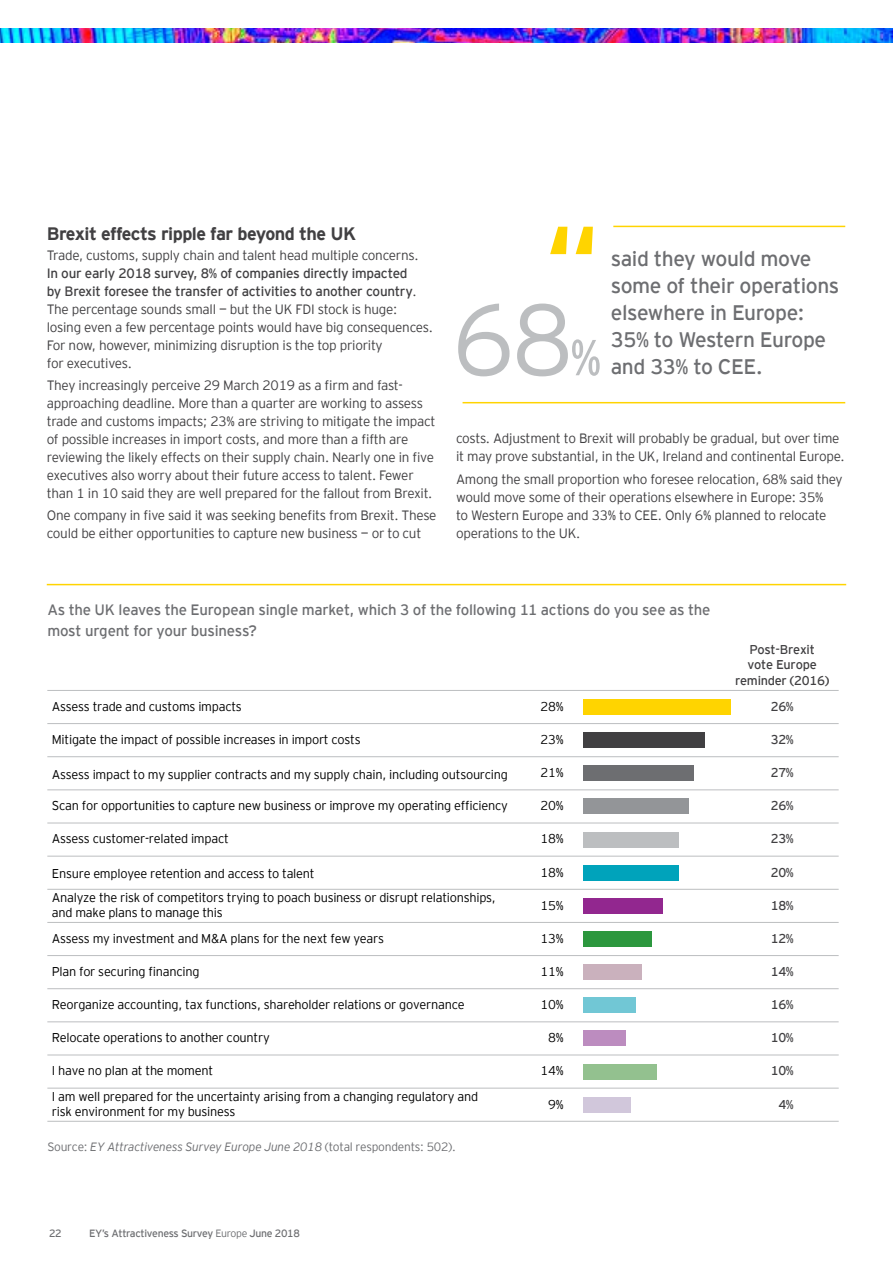
<style>
.page{position:relative;width:893px;height:1263px;background:#fff}
.page>*{position:absolute;margin:0;border:0;box-sizing:border-box;transform-origin:0 0}
.t1{font:300 100.8px "EY Interstate";color:#bcbec0}
.t2{font:21px/27px "EY Interstate";letter-spacing:-.02em;color:#6d6e71}
.t3{font:700 18px "EY Interstate";letter-spacing:-.03em;color:#414042}
.t4{font:15px/21px "EY Interstate";letter-spacing:-.015em;color:#6d6e71}
.t5{font:300 13.5px/18px "EY Interstate";letter-spacing:-.02em;color:#414042}
.t6{font:300 12.75px/15.3px "EY Interstate";letter-spacing:-.02em;color:#000}
.t7{font:12.75px/15.3px "EY Interstate";letter-spacing:-.02em;color:#414042;text-align:center}
.t8{font:italic 300 12px "EY Interstate";letter-spacing:-.02em;color:#6d6e71}
.t9{font:10.5px "EY Interstate";letter-spacing:-.03em;color:#6d6e71}
.s1{font-weight:400}
.s2{font-weight:400;font-size:50.4px}
.s3{font-style:normal}
.s4{font-weight:300}
</style>
<div class="page">
<img style="left:0;top:28px;width:893px;height:14px">
<hr style="left:47px;top:723px;width:792px;height:1px;background:#bcbec0">
<hr style="left:47px;top:756px;width:792px;height:1px;background:#bcbec0">
<hr style="left:47px;top:690px;width:792px;height:1px;background:#bcbec0">
<hr style="left:47px;top:789px;width:792px;height:1px;background:#bcbec0">
<hr style="left:47px;top:823px;width:792px;height:1px;background:#bcbec0">
<hr style="left:47px;top:856px;width:792px;height:1px;background:#bcbec0">
<hr style="left:47px;top:889px;width:792px;height:1px;background:#bcbec0">
<hr style="left:47px;top:922px;width:792px;height:1px;background:#bcbec0">
<hr style="left:47px;top:955px;width:792px;height:1px;background:#bcbec0">
<div style="left:583px;top:699px;width:148px;height:16px;background:#ffd400"></div>
<div style="left:583px;top:732px;width:122px;height:16px;background:#414042"></div>
<div style="left:583px;top:765px;width:111px;height:16px;background:#6d6e71"></div>
<div style="left:583px;top:798px;width:106px;height:16px;background:#939598"></div>
<div style="left:583px;top:832px;width:95px;height:15px;background:#bcbec0"></div>
<div style="left:583px;top:865px;width:95px;height:15px;background:#00a3bb"></div>
<div style="left:583px;top:931px;width:69px;height:16px;background:#2c973e"></div>
<div style="left:583px;top:898px;width:79px;height:16px;background:#92278f"></div>
<div style="left:583px;top:964px;width:58px;height:16px;background:#cab1bd"></div>
<hr style="left:47px;top:988px;width:792px;height:1px;background:#bcbec0">
<hr style="left:47px;top:1021px;width:792px;height:1px;background:#bcbec0">
<div style="left:583px;top:997px;width:53px;height:16px;background:#71c7d5"></div>
<div style="left:583px;top:1030px;width:43px;height:16px;background:#bc8cbf"></div>
<hr style="left:47px;top:1054px;width:792px;height:1px;background:#bcbec0">
<div style="left:583px;top:1064px;width:74px;height:15px;background:#93c18f"></div>
<hr style="left:47px;top:1088px;width:792px;height:1px;background:#bcbec0">
<hr style="left:47px;top:1121px;width:792px;height:1px;background:#bcbec0">
<div style="left:583px;top:1097px;width:48px;height:15px;background:#d1c7db"></div>
<hr style="left:47px;top:584px;width:799px;height:1px;background:#ffd400">
<svg style="left:550px;top:227px;width:43px;height:27px"></svg>
<hr style="left:613px;top:226px;width:232px;height:1px;background:#ffd400">
<hr style="left:463px;top:402px;width:382px;height:1px;background:#ffd400">
<h3 class="t3" style="left:47px;top:220px;width:311px">Brexit effects ripple far beyond the UK</h3>
<p class="t5" style="left:47px;top:245px;width:373px">Trade, customs, supply chain and talent head multiple concerns.</p>
<p class="t5" style="left:47px;top:263px;width:388px"><span class="s1">In our early 2018 survey, 8% of companies directly impacted<br>by Brexit foresee the transfer of activities to another country</span>.<br>The percentage sounds small — but the UK FDI stock is huge: losing even a few percentage points would have big consequences.<br>For now, however, minimizing disruption is the top priority<br>for executives.</p>
<p class="t5" style="left:47px;top:376px;width:390px">They increasingly perceive 29 March 2019 as a firm and fast&shy;approaching deadline. More than a quarter are working to assess trade and customs impacts; 23% are striving to mitigate the impact of possible increases in import costs, and more than a fifth are reviewing the likely effects on their supply chain. Nearly one in five executives also worry about their future access to talent. Fewer than 1 in 10 said they are well prepared for the fallout from Brexit.</p>
<p class="t5" style="left:47px;top:506px;width:391px">One company in five said it was seeking benefits from Brexit. These could be either opportunities to capture new business — or to cut</p>
<h1 class="t1" style="left:452px;top:268px;width:151px">68<span class="s2">%</span></h1>
<h2 class="t2" style="left:611px;top:244px;width:230px">said they would move some of their operations elsewhere in Europe:<br>35% to Western Europe</h2>
<h2 class="t2" style="left:611px;top:352px;width:153px">and 33% to CEE.</h2>
<p class="t5" style="left:456px;top:429px;width:390px">costs. Adjustment to Brexit will probably be gradual, but over time it may prove substantial, in the UK, Ireland and continental Europe.</p>
<p class="t5" style="left:456px;top:469px;width:388px">Among the small proportion who foresee relocation, 68% said they would move some of their operations elsewhere in Europe: 35%<br>to Western Europe and 33% to CEE. Only 6% planned to relocate operations to the UK.</p>
<p class="t4" style="left:47px;top:598px;width:665px">As the UK leaves the European single market, which 3 of the following 11 actions do you see as the most urgent for your business?</p>
<p class="t7" style="left:735px;top:641px;width:96px">Post-Brexit vote Europe reminder (2016)</p>
<p class="t6" style="left:52px;top:698px;width:192px">Assess trade and customs impacts</p>
<p class="t6" style="left:540px;top:698px;width:25px">28%</p>
<p class="t7" style="left:771px;top:698px;width:25px">26%</p>
<p class="t6" style="left:52px;top:731px;width:310px">Mitigate the impact of possible increases in import costs</p>
<p class="t6" style="left:540px;top:731px;width:25px">23%</p>
<p class="t7" style="left:771px;top:731px;width:25px">32%</p>
<p class="t6" style="left:52px;top:766px;width:458px">Assess impact to my supplier contracts and my supply chain, including outsourcing</p>
<p class="t6" style="left:540px;top:764px;width:25px">21%</p>
<p class="t7" style="left:771px;top:764px;width:25px">27%</p>
<p class="t6" style="left:52px;top:797px;width:458px">Scan for opportunities to capture new business or improve my operating efficiency</p>
<p class="t6" style="left:540px;top:797px;width:25px">20%</p>
<p class="t7" style="left:771px;top:797px;width:25px">26%</p>
<p class="t6" style="left:52px;top:830px;width:178px">Assess customer-related impact</p>
<p class="t6" style="left:540px;top:830px;width:25px">18%</p>
<p class="t7" style="left:771px;top:830px;width:25px">23%</p>
<p class="t6" style="left:52px;top:865px;width:264px">Ensure employee retention and access to talent</p>
<p class="t6" style="left:540px;top:864px;width:25px">18%</p>
<p class="t7" style="left:771px;top:864px;width:25px">20%</p>
<p class="t6" style="left:52px;top:889px;width:446px">Analyze the risk of competitors trying to poach business or disrupt relationships, and make plans to manage this</p>
<p class="t6" style="left:540px;top:897px;width:25px">15%</p>
<p class="t7" style="left:771px;top:897px;width:25px">18%</p>
<p class="t6" style="left:52px;top:930px;width:334px">Assess my investment and M&amp;A plans for the next few years</p>
<p class="t6" style="left:540px;top:930px;width:25px">13%</p>
<p class="t7" style="left:771px;top:930px;width:25px">12%</p>
<p class="t6" style="left:52px;top:963px;width:149px">Plan for securing financing</p>
<p class="t6" style="left:540px;top:963px;width:25px">11%</p>
<p class="t7" style="left:771px;top:963px;width:25px">14%</p>
<p class="t6" style="left:52px;top:996px;width:414px">Reorganize accounting, tax functions, shareholder relations or governance</p>
<p class="t6" style="left:540px;top:996px;width:25px">10%</p>
<p class="t7" style="left:771px;top:996px;width:25px">16%</p>
<p class="t6" style="left:52px;top:1029px;width:219px">Relocate operations to another country</p>
<p class="t6" style="left:548px;top:1029px;width:17px">8%</p>
<p class="t7" style="left:771px;top:1029px;width:25px">10%</p>
<p class="t6" style="left:52px;top:1062px;width:163px">I have no plan at the moment</p>
<p class="t6" style="left:540px;top:1062px;width:25px">14%</p>
<p class="t7" style="left:771px;top:1062px;width:25px">10%</p>
<p class="t6" style="left:52px;top:1088px;width:428px">I am well prepared for the uncertainty arising from a changing regulatory and risk environment for my business</p>
<p class="t6" style="left:548px;top:1096px;width:17px">9%</p>
<p class="t7" style="left:778px;top:1096px;width:17px">4%</p>
<p class="t8" style="left:47px;top:1138px;width:410px"><span class="s3">Source:</span> EY Attractiveness Survey Europe June 2018 <span class="s3">(total respondents: 502).</span></p>
<p class="t9" style="left:49px;top:1225px;width:14px">22</p>
<p class="t9" style="left:89px;top:1226px;width:212px">EY’s Attractiveness Survey <span class="s4">Europe</span> June 2018</p>
</div>
